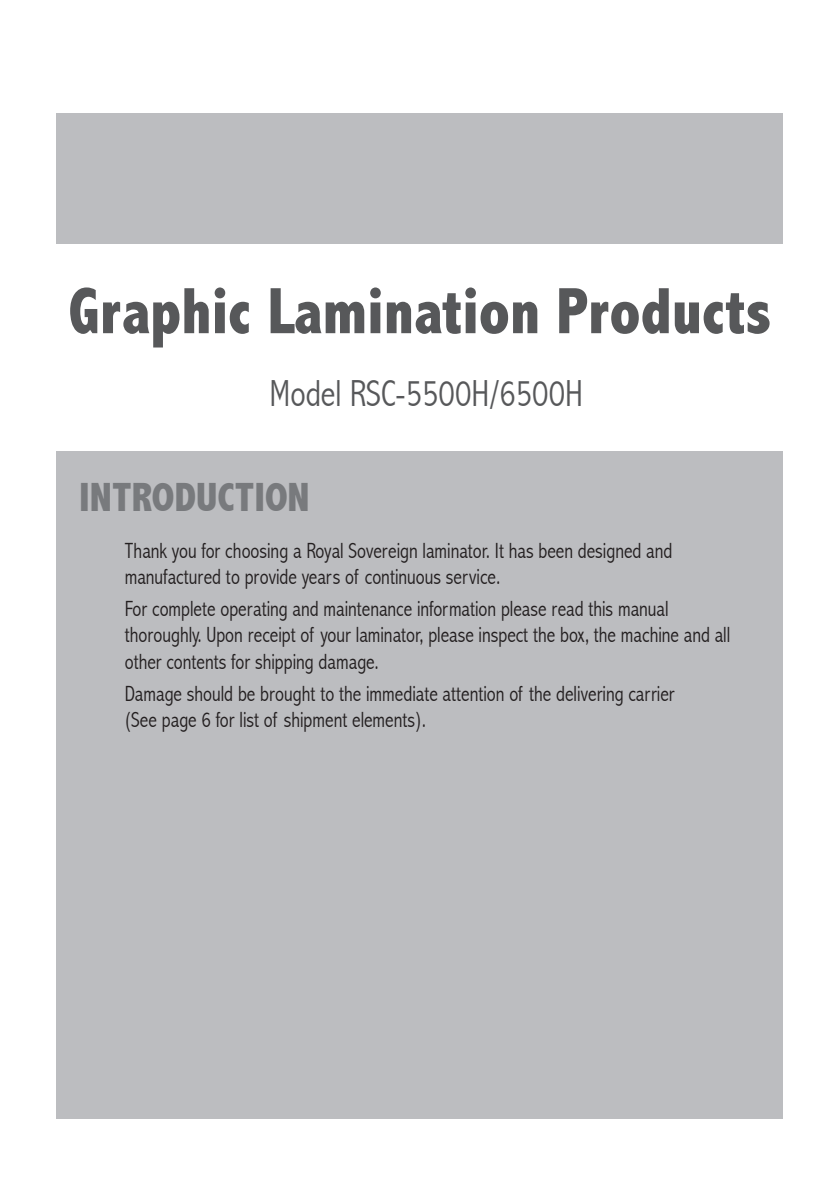
<style>
.page{position:relative;width:840px;height:1191px;background:#fff}
.page>*{position:absolute;margin:0;border:0;box-sizing:border-box;transform-origin:0 0}
.t1{font:800 condensed 66px "Abadi";color:#57585a;scale:.96 1}
.t2{font:800 condensed 40.8px "Abadi";color:#787a7d}
.t3{font:300 condensed 37.8px "Abadi";color:#57585a;scale:.95 1}
.t4{font:300 condensed 22px/26.4px "Abadi";color:#231f20;scale:.95 1}
</style>
<div class="page">
<div style="left:56px;top:451px;width:726px;height:667px;background:#bcbdc0"></div>
<div style="left:56px;top:113px;width:726px;height:131px;background:#bcbdc0"></div>
<h1 class="t1" style="left:68px;top:273px;width:733px">Graphic Lamination Products</h1>
<h3 class="t3" style="left:269px;top:371px;width:331px">Model RSC-5500H/6500H</h3>
<h2 class="t2" style="left:79px;top:473px;width:232px">INTRODUCTION</h2>
<p class="t4" style="left:125px;top:537px;width:577px">Thank you for choosing a Royal Sovereign laminator. It has been designed and manufactured to provide years of continuous service.</p>
<p class="t4" style="left:125px;top:595px;width:638px">For complete operating and maintenance information please read this manual thoroughly. Upon receipt of your laminator, please inspect the box, the machine and all other contents for shipping damage.</p>
<p class="t4" style="left:125px;top:680px;width:580px">Damage should be brought to the immediate attention of the delivering carrier (See page 6 for list of shipment elements).</p>
</div>
